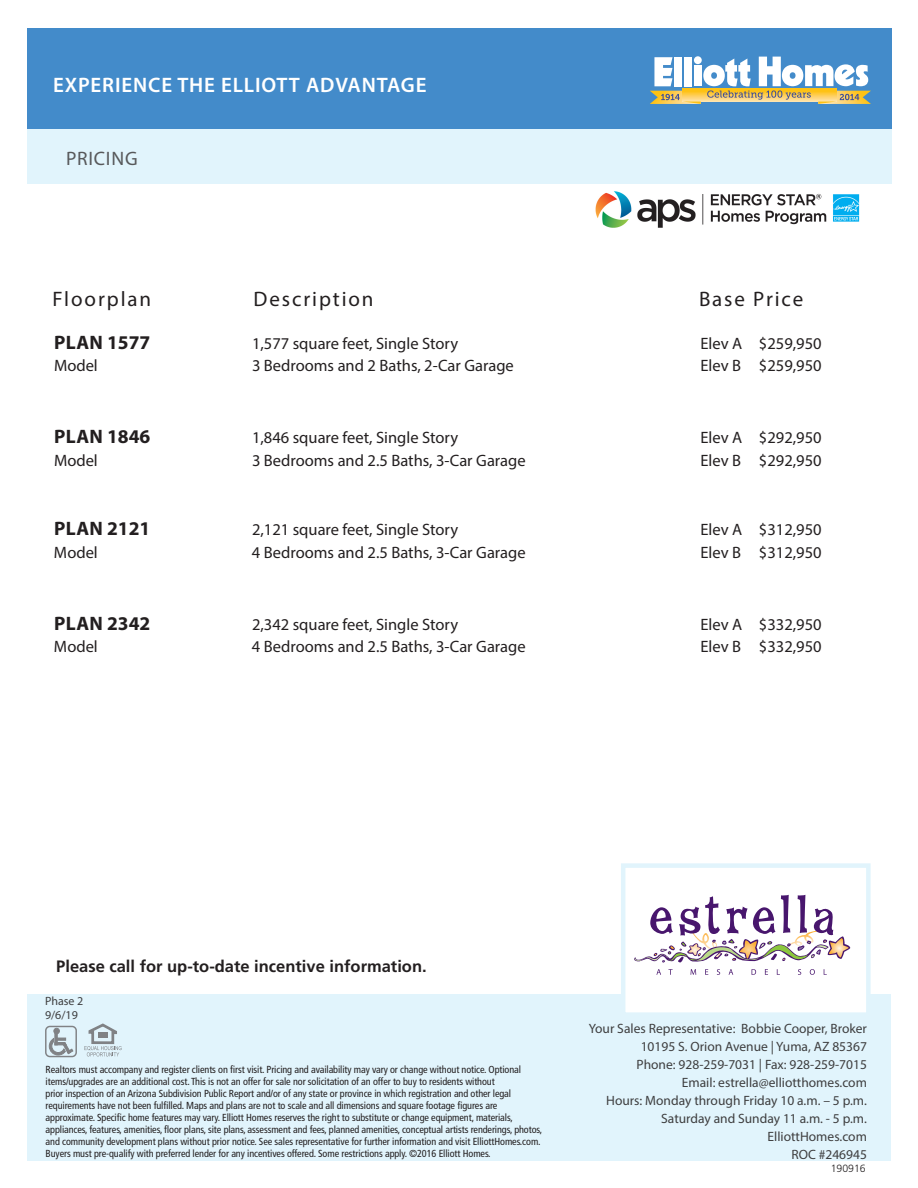
<style>
.page{position:relative;width:918px;height:1188px;background:#fff}
.page>*{position:absolute;margin:0;border:0;box-sizing:border-box;transform-origin:0 0}
.t1{font:600 21px "Myriad Pro";letter-spacing:.04em;color:#fff}
.t2{font:21px "Myriad Pro";letter-spacing:.09em;color:#231f20}
.t3{font:700 19.5px "Myriad Pro";letter-spacing:.01em;color:#231f20}
.t4{font:19.5px "Myriad Pro";letter-spacing:.04em;color:#57585a}
.t5{font:16.5px "Myriad Pro";color:#231f20}
.t6{font:700 16.5px "Frutiger LT Std";color:#231f20}
.t7{font:13.5px/18px "Myriad Pro";color:#3e3e3f;text-align:right}
.t8{font:12px/14.4px "Myriad Pro";color:#3e3e3f}
.t9{font:300 10.5px "Frutiger LT Std";color:#231f20}
.t10{font:condensed 10.2px/12.1px "Frutiger LT Std";letter-spacing:-.01em;color:#231f20}
</style>
<div class="page">
<div style="left:27px;top:994px;width:864px;height:167px;background:#e1f4fc"></div>
<div style="left:621px;top:863px;width:250px;height:154px;background:#fff;border:4px solid #e1f4fc"></div>
<svg style="left:84px;top:1023px;width:38px;height:33px"></svg>
<div style="left:45px;top:1026px;width:32px;height:31px;border:1px solid #808285;border-radius:4px"></div>
<svg style="left:49px;top:1028px;width:24px;height:27px"></svg>
<div style="left:28px;top:128px;width:864px;height:55px;background:#e1f4fc"></div>
<div style="left:28px;top:28px;width:864px;height:100px;background:#438bca"></div>
<svg style="left:650px;top:57px;width:221px;height:47px"></svg>
<svg style="left:634px;top:895px;width:216px;height:68px"></svg>
<svg style="left:656px;top:969px;width:5px;height:6px"></svg>
<svg style="left:691px;top:969px;width:5px;height:6px"></svg>
<svg style="left:705px;top:969px;width:3px;height:6px"></svg>
<svg style="left:717px;top:969px;width:3px;height:6px"></svg>
<svg style="left:729px;top:969px;width:4px;height:6px"></svg>
<svg style="left:752px;top:969px;width:4px;height:6px"></svg>
<svg style="left:765px;top:969px;width:3px;height:6px"></svg>
<svg style="left:798px;top:969px;width:3px;height:6px"></svg>
<svg style="left:810px;top:969px;width:5px;height:6px"></svg>
<img style="left:595px;top:191px;width:265px;height:37px">
<h1 class="t1" style="left:53px;top:72px;width:375px">EXPERIENCE THE ELLIOTT ADVANTAGE</h1>
<h2 class="t4" style="left:66px;top:146px;width:73px">PRICING</h2>
<h1 class="t2" style="left:53px;top:286px;width:100px">Floorplan</h1>
<h1 class="t2" style="left:254px;top:286px;width:122px">Description</h1>
<h1 class="t2" style="left:699px;top:286px;width:106px">Base Price</h1>
<h2 class="t3" style="left:54px;top:329px;width:98px">PLAN 1577</h2>
<h3 class="t5" style="left:252px;top:333px;width:208px">1,577 square feet, Single Story</h3>
<h3 class="t5" style="left:701px;top:333px;width:123px">Elev A $259,950</h3>
<h3 class="t5" style="left:54px;top:355px;width:45px">Model</h3>
<h3 class="t5" style="left:252px;top:355px;width:263px">3 Bedrooms and 2 Baths, 2-Car Garage</h3>
<h3 class="t5" style="left:701px;top:355px;width:123px">Elev B $259,950</h3>
<h2 class="t3" style="left:54px;top:424px;width:98px">PLAN 1846</h2>
<h3 class="t5" style="left:252px;top:427px;width:208px">1,846 square feet, Single Story</h3>
<h3 class="t5" style="left:701px;top:427px;width:123px">Elev A $292,950</h3>
<h3 class="t5" style="left:54px;top:450px;width:45px">Model</h3>
<h3 class="t5" style="left:252px;top:450px;width:275px">3 Bedrooms and 2.5 Baths, 3-Car Garage</h3>
<h3 class="t5" style="left:701px;top:450px;width:123px">Elev B $292,950</h3>
<h2 class="t3" style="left:54px;top:516px;width:98px">PLAN 2121</h2>
<h3 class="t5" style="left:252px;top:520px;width:208px">2,121 square feet, Single Story</h3>
<h3 class="t5" style="left:701px;top:520px;width:123px">Elev A $312,950</h3>
<h3 class="t5" style="left:54px;top:542px;width:45px">Model</h3>
<h3 class="t5" style="left:252px;top:542px;width:275px">4 Bedrooms and 2.5 Baths, 3-Car Garage</h3>
<h3 class="t5" style="left:701px;top:542px;width:123px">Elev B $312,950</h3>
<h2 class="t3" style="left:54px;top:610px;width:98px">PLAN 2342</h2>
<h3 class="t5" style="left:252px;top:614px;width:208px">2,342 square feet, Single Story</h3>
<h3 class="t5" style="left:701px;top:614px;width:123px">Elev A $332,950</h3>
<h3 class="t5" style="left:54px;top:637px;width:45px">Model</h3>
<h3 class="t5" style="left:252px;top:637px;width:275px">4 Bedrooms and 2.5 Baths, 3-Car Garage</h3>
<h3 class="t5" style="left:701px;top:637px;width:123px">Elev B $332,950</h3>
<h3 class="t6" style="left:56px;top:957px;width:372px">Please call for up-to-date incentive information.</h3>
<p class="t8" style="left:45px;top:993px;width:40px">Phase 2<br>9/6/19</p>
<p class="t10" style="left:46px;top:1063px;width:498px">Realtors must accompany and register clients on first visit. Pricing and availability may vary or change without notice. Optional items/upgrades are an additional cost. This is not an offer for sale nor solicitation of an offer to buy to residents without<br>prior inspection of an Arizona Subdivision Public Report and/or of any state or province in which registration and other legal requirements have not been fulfilled. Maps and plans are not to scale and all dimensions and square footage figures are approximate. Specific home features may vary. Elliott Homes reserves the right to substitute or change equipment, materials, appliances, features, amenities, floor plans, site plans, assessment and fees, planned amenities, conceptual artists renderings, photos, and community development plans without prior notice. See sales representative for further information and visit ElliottHomes.com.<br>Buyers must pre-qualify with preferred lender for any incentives offered. Some restrictions apply. ©2016 Elliott Homes.</p>
<p class="t7" style="left:589px;top:1019px;width:280px">Your Sales Representative: Bobbie Cooper, Broker 10195 S. Orion Avenue | Yuma, AZ 85367<br>Phone: 928-259-7031 | Fax: 928-259-7015<br>Email: estrella@elliotthomes.com<br>Hours: Monday through Friday 10 a.m. – 5 p.m.<br>Saturday and Sunday 11 a.m. - 5 p.m.<br>ElliottHomes.com<br>ROC #246945</p>
<p class="t9" style="left:831px;top:1162px;width:37px">190916</p>
</div>
